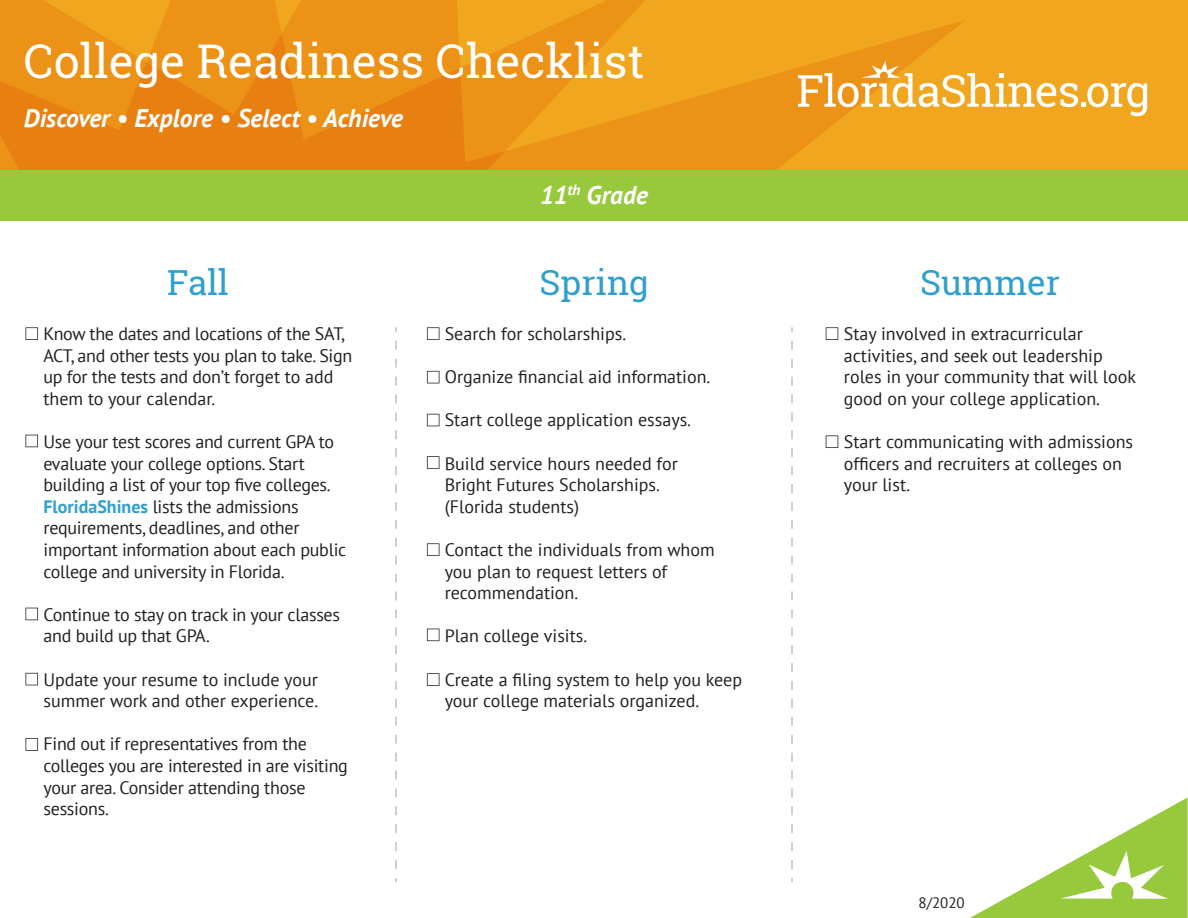
<style>
.page{position:relative;width:1188px;height:918px;background:#fff}
.page>*{position:absolute;margin:0;border:0;box-sizing:border-box;transform-origin:0 0}
.t1{font:46.5px "Roboto Slab";color:#fff}
.t2{font:34.5px "Roboto Slab";color:#2f9fcd}
.t3{font:italic 700 25.5px "PT Sans";color:#fff}
.t4{font:18px/21.6px "PT Sans";letter-spacing:-.01em;color:#231f20}
.t5{font:15px "PT Sans";color:#231f20}
.s1{font-weight:700;color:#2f9fcd}
</style>
<div class="page">
<div style="left:0;top:0;width:1188px;height:172px;background:#f0a61e"></div>
<svg style="left:0;top:0;width:965px;height:170px;fill:#ec9217"></svg>
<svg style="left:798px;top:61px;width:349px;height:55px"></svg>
<svg style="left:395px;top:341px;width:2px;height:541px"></svg>
<svg style="left:791px;top:341px;width:2px;height:541px"></svg>
<div style="left:0;top:170px;width:1188px;height:51px;background:#97c93c"></div>
<svg style="left:25px;top:327px;width:13px;height:13px"></svg>
<svg style="left:427px;top:327px;width:12px;height:13px"></svg>
<svg style="left:826px;top:327px;width:12px;height:13px"></svg>
<svg style="left:826px;top:435px;width:12px;height:13px"></svg>
<svg style="left:427px;top:371px;width:12px;height:12px"></svg>
<svg style="left:427px;top:414px;width:12px;height:12px"></svg>
<svg style="left:427px;top:456px;width:12px;height:13px"></svg>
<svg style="left:427px;top:543px;width:12px;height:13px"></svg>
<svg style="left:427px;top:629px;width:12px;height:12px"></svg>
<svg style="left:427px;top:673px;width:12px;height:13px"></svg>
<svg style="left:25px;top:435px;width:13px;height:12px"></svg>
<svg style="left:25px;top:608px;width:13px;height:12px"></svg>
<svg style="left:25px;top:673px;width:13px;height:12px"></svg>
<svg style="left:25px;top:738px;width:13px;height:13px"></svg>
<svg style="left:970px;top:798px;width:218px;height:120px"></svg>
<h1 class="t1" style="left:24px;top:29px;width:622px">College Readiness Checklist</h1>
<h3 class="t3" style="left:24px;top:101px;width:381px">Discover • Explore • Select • Achieve</h3>
<h3 class="t3" style="left:540px;top:178px;width:109px">11<sup>th</sup> Grade</h3>
<h2 class="t2" style="left:167px;top:259px;width:63px">Fall</h2>
<h2 class="t2" style="left:539px;top:259px;width:111px">Spring</h2>
<h2 class="t2" style="left:920px;top:259px;width:141px">Summer</h2>
<p class="t4" style="left:44px;top:322px;width:310px">Know the dates and locations of the SAT, ACT, and other tests you plan to take. Sign up for the tests and don’t forget to add them to your calendar.</p>
<p class="t4" style="left:44px;top:430px;width:304px">Use your test scores and current GPA to evaluate your college options. Start building a list of your top five colleges.<br><span class="s1">FloridaShines</span> lists the admissions requirements, deadlines, and other important information about each public college and university in Florida.</p>
<p class="t4" style="left:44px;top:603px;width:298px">Continue to stay on track in your classes and build up that GPA.</p>
<p class="t4" style="left:44px;top:668px;width:276px">Update your resume to include your summer work and other experience.</p>
<p class="t4" style="left:44px;top:733px;width:306px">Find out if representatives from the colleges you are interested in are visiting your area. Consider attending those sessions.</p>
<p class="t4" style="left:445px;top:322px;width:183px">Search for scholarships.</p>
<p class="t4" style="left:445px;top:366px;width:267px">Organize financial aid information.</p>
<p class="t4" style="left:445px;top:409px;width:248px">Start college application essays.</p>
<p class="t4" style="left:445px;top:452px;width:235px">Build service hours needed for<br>Bright Futures Scholarships. (Florida students)</p>
<p class="t4" style="left:445px;top:538px;width:272px">Contact the individuals from whom you plan to request letters of recommendation.</p>
<p class="t4" style="left:445px;top:625px;width:144px">Plan college visits.</p>
<p class="t4" style="left:445px;top:668px;width:299px">Create a filing system to help you keep your college materials organized.</p>
<p class="t4" style="left:844px;top:322px;width:294px">Stay involved in extracurricular activities, and seek out leadership roles in your community that will look good on your college application.</p>
<p class="t4" style="left:844px;top:430px;width:291px">Start communicating with admissions officers and recruiters at colleges on your list.</p>
<p class="t5" style="left:919px;top:893px;width:48px">8/2020</p>
</div>
